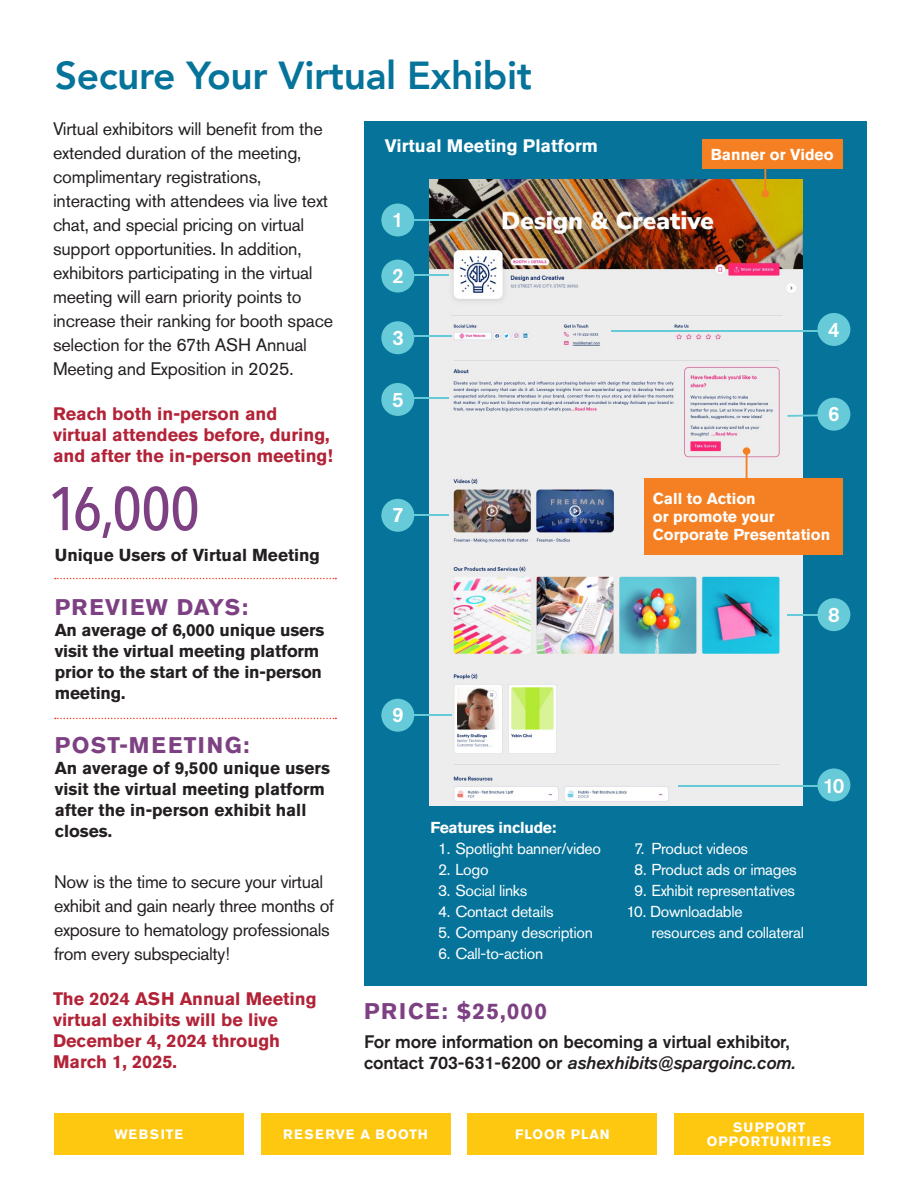
<style>
.page{position:relative;width:918px;height:1188px;background:#fff}
.page>*{position:absolute;margin:0;border:0;box-sizing:border-box;transform-origin:0 0}
.Section_Head{font:500 60.9px "Avenir Next Condensed";color:#7d4183}
.t1{font:800 39px "Avenir";letter-spacing:-.01em;color:#05739a}
.Subhead{font:700 22.5px "Akzidenz Grotesk Pro";letter-spacing:.05em;color:#7d4183}
.Subhead-2{font:700 22.5px "Akzidenz Grotesk Pro";letter-spacing:.07em;color:#7d4183}
.t2{font:500 20.7px "Akzidenz Grotesk Pro";color:#fff}
.Section_Head-2{font:18px/24px "Akzidenz Grotesk Pro";letter-spacing:-.015em;color:#231f20}
.Subhead-3{font:700 18px/21px "Akzidenz Grotesk Pro";color:#b32338}
.Section_Head-3{font:italic 500 18px "Akzidenz Grotesk Pro";letter-spacing:-.01em;color:#231f20}
.Section_Head-4{font:500 18px "Akzidenz Grotesk Pro";letter-spacing:-.01em;color:#231f20}
.Subhead-4{font:700 18px "Akzidenz Grotesk Pro";color:#fff}
.Subhead-5{font:700 17.25px/21px "Akzidenz Grotesk Pro";color:#231f20}
.Section_Head-5{font:15.75px/21px "Akzidenz Grotesk Pro";letter-spacing:-.02em;color:#fff}
.Subhead-6{font:700 15.75px/18px "Akzidenz Grotesk Pro";color:#fff}
.Section_Head-6{font:700 15.75px "Akzidenz Grotesk Pro";letter-spacing:-.02em;color:#fff}
.Subhead_2{font:700 13.5px/13.5px "Akzidenz Grotesk Pro";letter-spacing:.07em;color:#fff;text-align:center}
.Subhead_2-2{font:700 13.5px "Akzidenz Grotesk Pro";letter-spacing:.09em;color:#fff}
.s1{font-style:normal}
</style>
<div class="page">
<div style="left:364px;top:121px;width:502px;height:865px;background:#05739a"></div>
<img style="left:429px;top:179px;width:374px;height:627px">
<div style="left:381px;top:204px;width:33px;height:32px;background:#66cad8;border-radius:50%"></div>
<div style="left:381px;top:260px;width:33px;height:33px;background:#66cad8;border-radius:50%"></div>
<div style="left:381px;top:321px;width:33px;height:33px;background:#66cad8;border-radius:50%"></div>
<div style="left:817px;top:313px;width:33px;height:33px;background:#66cad8;border-radius:50%"></div>
<div style="left:381px;top:383px;width:33px;height:33px;background:#66cad8;border-radius:50%"></div>
<div style="left:381px;top:499px;width:33px;height:33px;background:#66cad8;border-radius:50%"></div>
<div style="left:817px;top:398px;width:33px;height:33px;background:#66cad8;border-radius:50%"></div>
<div style="left:817px;top:598px;width:33px;height:33px;background:#66cad8;border-radius:50%"></div>
<div style="left:817px;top:768px;width:33px;height:33px;background:#66cad8;border-radius:50%"></div>
<div style="left:381px;top:699px;width:33px;height:33px;background:#66cad8;border-radius:50%"></div>
<hr style="left:410px;top:219px;width:57px;height:2px;background:#66cad8">
<hr style="left:409px;top:274px;width:40px;height:2px;background:#66cad8">
<hr style="left:406px;top:336px;width:46px;height:1px;background:#66cad8">
<hr style="left:403px;top:397px;width:46px;height:2px;background:#66cad8">
<hr style="left:403px;top:514px;width:46px;height:2px;background:#66cad8">
<hr style="left:406px;top:714px;width:46px;height:2px;background:#66cad8">
<hr style="left:787px;top:614px;width:36px;height:2px;background:#66cad8">
<hr style="left:678px;top:785px;width:140px;height:2px;background:#66cad8">
<svg style="left:787px;top:414px;width:31px;height:3px"></svg>
<hr style="left:612px;top:330px;width:208px;height:2px;background:#66cad8">
<div style="left:644px;top:478px;width:199px;height:77px;background:#f58023"></div>
<div style="left:702px;top:139px;width:141px;height:30px;background:#f58023"></div>
<hr style="left:746px;top:451px;width:2px;height:34px;background:#f58023">
<div style="left:743px;top:447px;width:7px;height:8px;background:#f58023;border-radius:50%"></div>
<hr style="left:764px;top:160px;width:2px;height:34px;background:#f58023">
<div style="left:762px;top:190px;width:7px;height:7px;background:#f58023;border-radius:50%"></div>
<svg style="left:55px;top:578px;width:281px;height:1px"></svg>
<svg style="left:55px;top:718px;width:281px;height:1px"></svg>
<div style="left:54px;top:1113px;width:190px;height:42px;background:#fec710"></div>
<div style="left:261px;top:1113px;width:189px;height:42px;background:#fec710"></div>
<div style="left:468px;top:1113px;width:189px;height:42px;background:#fec710"></div>
<div style="left:674px;top:1113px;width:190px;height:42px;background:#fec710"></div>
<p class="t1" style="left:55px;top:45px;width:479px">Secure Your Virtual Exhibit</p>
<p class="Section_Head-2" style="left:53px;top:116px;width:282px">Virtual exhibitors will benefit from the extended duration of the meeting, complimentary registrations, interacting with attendees via live text chat, and special pricing on virtual support opportunities. In addition, exhibitors participating in the virtual meeting will earn priority points to increase their ranking for booth space selection for the 67th ASH Annual Meeting and Exposition in 2025.</p>
<p class="Subhead-3" style="left:53px;top:403px;width:281px">Reach both in-person and virtual attendees before, during, and after the in-person meeting!</p>
<p class="Section_Head" style="left:48px;top:472px;width:153px">16,000</p>
<p class="Subhead-5" style="left:55px;top:544px;width:267px">Unique Users of Virtual Meeting</p>
<p class="Subhead" style="left:55px;top:593px;width:195px">PREVIEW DAYS:</p>
<p class="Subhead-5" style="left:55px;top:619px;width:271px">An average of 6,000 unique users visit the virtual meeting platform prior to the start of the in-person meeting.</p>
<p class="Subhead-2" style="left:55px;top:731px;width:196px">POST-MEETING:</p>
<p class="Subhead-5" style="left:55px;top:757px;width:277px">An average of 9,500 unique users visit the virtual meeting platform after the in-person exhibit hall closes.</p>
<p class="Section_Head-2" style="left:54px;top:869px;width:281px">Now is the time to secure your virtual exhibit and gain nearly three months of exposure to hematology professionals from every subspecialty!</p>
<p class="Subhead-4" style="left:385px;top:134px;width:215px">Virtual Meeting Platform</p>
<p class="t2" style="left:392px;top:207px;width:13px">1</p>
<p class="t2" style="left:392px;top:262px;width:13px">2</p>
<p class="t2" style="left:392px;top:324px;width:13px">3</p>
<p class="t2" style="left:392px;top:386px;width:13px">5</p>
<p class="t2" style="left:392px;top:502px;width:13px">7</p>
<p class="t2" style="left:392px;top:702px;width:13px">9</p>
<p class="Section_Head-6" style="left:431px;top:817px;width:127px">Features include:</p>
<p class="Section_Head-5" style="left:438px;top:838px;width:164px">1. Spotlight banner/video</p>
<p class="Section_Head-5" style="left:438px;top:859px;width:52px">2. Logo</p>
<p class="Section_Head-5" style="left:438px;top:880px;width:91px">3. Social links</p>
<p class="Section_Head-5" style="left:438px;top:901px;width:117px">4. Contact details</p>
<p class="Section_Head-5" style="left:438px;top:922px;width:156px">5. Company description</p>
<p class="Section_Head-5" style="left:438px;top:943px;width:107px">6. Call-to-action</p>
<p class="Subhead-6" style="left:711px;top:145px;width:124px">Banner or Video</p>
<p class="t2" style="left:828px;top:316px;width:13px">4</p>
<p class="t2" style="left:828px;top:401px;width:13px">6</p>
<p class="Subhead-6" style="left:653px;top:490px;width:179px">Call to Action<br>or promote your<br>Corporate Presentation</p>
<p class="t2" style="left:828px;top:601px;width:13px">8</p>
<p class="Section_Head-5" style="left:634px;top:838px;width:115px">7. Product videos</p>
<p class="Section_Head-5" style="left:634px;top:859px;width:164px">8. Product ads or images</p>
<p class="Section_Head-5" style="left:634px;top:880px;width:162px">9. Exhibit representatives</p>
<p class="Section_Head-5" style="left:651px;top:901px;width:154px;text-indent:-25px">10. Downloadable resources and collateral</p>
<p class="t2" style="left:823px;top:773px;width:23px">10</p>
<p class="Subhead-3" style="left:53px;top:988px;width:265px">The 2024 ASH Annual Meeting virtual exhibits will be live<br>December 4, 2024 through<br>March 1, 2025.</p>
<p class="Subhead" style="left:364px;top:997px;width:184px">PRICE: $25,000</p>
<p class="Section_Head-4" style="left:364px;top:1030px;width:427px">For more information on becoming a virtual exhibitor,</p>
<p class="Section_Head-3" style="left:364px;top:1051px;width:433px"><span class="s1">contact 703-631-6200 or</span> ashexhibits@spargoinc.com.</p>
<p class="Subhead_2-2" style="left:114px;top:1126px;width:70px">WEBSITE</p>
<p class="Subhead_2" style="left:283px;top:1127px;width:146px">RESERVE A BOOTH</p>
<p class="Subhead_2" style="left:515px;top:1127px;width:96px">FLOOR PLAN</p>
<p class="Subhead_2" style="left:707px;top:1121px;width:126px">SUPPORT<br>OPPORTUNITIES</p>
</div>
